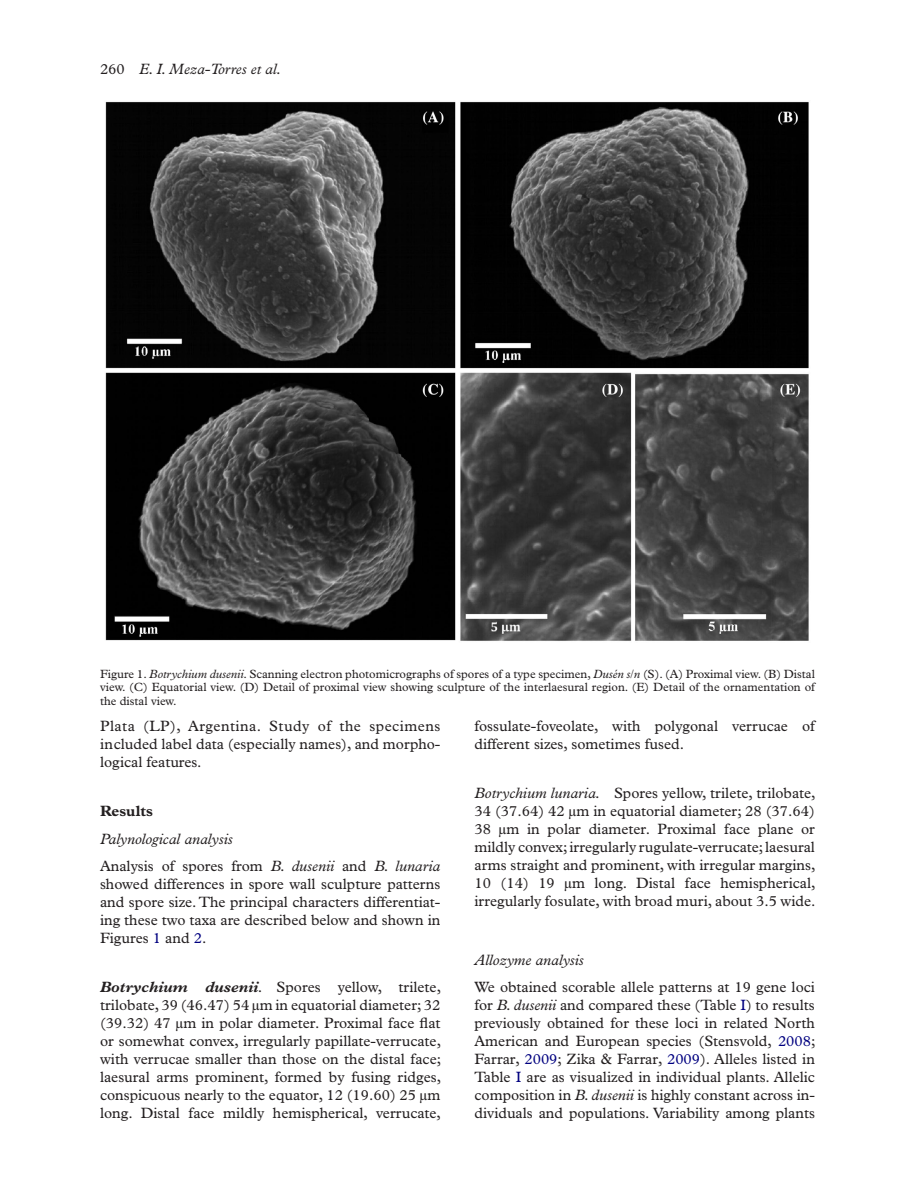
<style>
.page{position:relative;width:915px;height:1191px;background:#fff}
.page>*{position:absolute;margin:0;border:0;box-sizing:border-box;transform-origin:0 0}
.t1{font:15px/18px "Plantin Std";color:#231f20;text-align:justify}
.t2{font:italic 15px/27px "Plantin Std";color:#231f20}
.t3{font:700 15px "Plantin Std";color:#231f20}
.t4{font:12px/13.5px "Plantin Std";color:#231f20;text-align:justify}
.s1{font-style:normal}
.s2{font-style:italic}
.s3{color:#000080}
.s4{font-weight:700;font-style:italic}
</style>
<div class="page">
<img style="left:105px;top:101px;width:704px;height:540px">
<p class="t2" style="left:100px;top:55px;width:183px"><span class="s1">260</span> E. I. Meza-Torres et al.</p>
<p class="t4" style="left:100px;top:667px;width:716px">Figure 1. <span class="s2">Botrychium dusenii</span>. Scanning electron photomicrographs of spores of a type specimen, <span class="s2">Dusén s</span>/<span class="s2">n</span> (S). (A) Proximal view. (B) Distal view. (C) Equatorial view. (D) Detail of proximal view showing sculpture of the interlaesural region. (E) Detail of the ornamentation of the distal view.</p>
<p class="t1" style="left:100px;top:717px;width:342px">Plata (LP), Argentina. Study of the specimens included label data (especially names), and morpho&shy;logical features.</p>
<p class="t3" style="left:100px;top:802px;width:54px">Results</p>
<p class="t2" style="left:100px;top:825px;width:342px">Palynological analysis<br><span class="s1">Analysis of spores from</span> B. dusenii <span class="s1">and</span> B. lunaria</p>
<p class="t1" style="left:100px;top:874px;width:342px">showed differences in spore wall sculpture patterns and spore size. The principal characters differentiat&shy;ing these two taxa are described below and shown in Figures <span class="s3">1</span> and <span class="s3">2</span>.</p>
<p class="t1" style="left:100px;top:978px;width:342px"><span class="s4">Botrychium dusenii</span><span class="s2">.</span> Spores yellow, trilete, trilobate, 39 (46.47) 54 μm in equatorial diameter; 32 (39.32) 47 μm in polar diameter. Proximal face flat or somewhat convex, irregularly papillate-verrucate, with verrucae smaller than those on the distal face; laesural arms prominent, formed by fusing ridges, conspicuous nearly to the equator, 12 (19.60) 25 μm long. Distal face mildly hemispherical, verrucate,</p>
<p class="t1" style="left:474px;top:717px;width:342px">fossulate-foveolate, with polygonal verrucae of different sizes, sometimes fused.</p>
<p class="t1" style="left:474px;top:784px;width:342px"><span class="s2">Botrychium lunaria.</span> Spores yellow, trilete, trilobate, 34 (37.64) 42 μm in equatorial diameter; 28 (37.64)<br>38 μm in polar diameter. Proximal face plane or mildly convex; irregularly rugulate-verrucate; laesural arms straight and prominent, with irregular margins, 10 (14) 19 μm long. Distal face hemispherical, irregularly fosulate, with broad muri, about 3.5 wide.</p>
<p class="t2" style="left:474px;top:946px;width:111px">Allozyme analysis</p>
<p class="t1" style="left:474px;top:978px;width:342px">We obtained scorable allele patterns at 19 gene loci for <span class="s2">B. dusenii</span> and compared these (Table <span class="s3">I</span>) to results previously obtained for these loci in related North American and European species (Stensvold, <span class="s3">2008</span>; Farrar, <span class="s3">2009</span>; Zika &amp; Farrar, <span class="s3">2009</span>). Alleles listed in Table <span class="s3">I</span> are as visualized in individual plants. Allelic composition in <span class="s2">B. dusenii</span> is highly constant across in&shy;dividuals and populations. Variability among plants</p>
</div>
